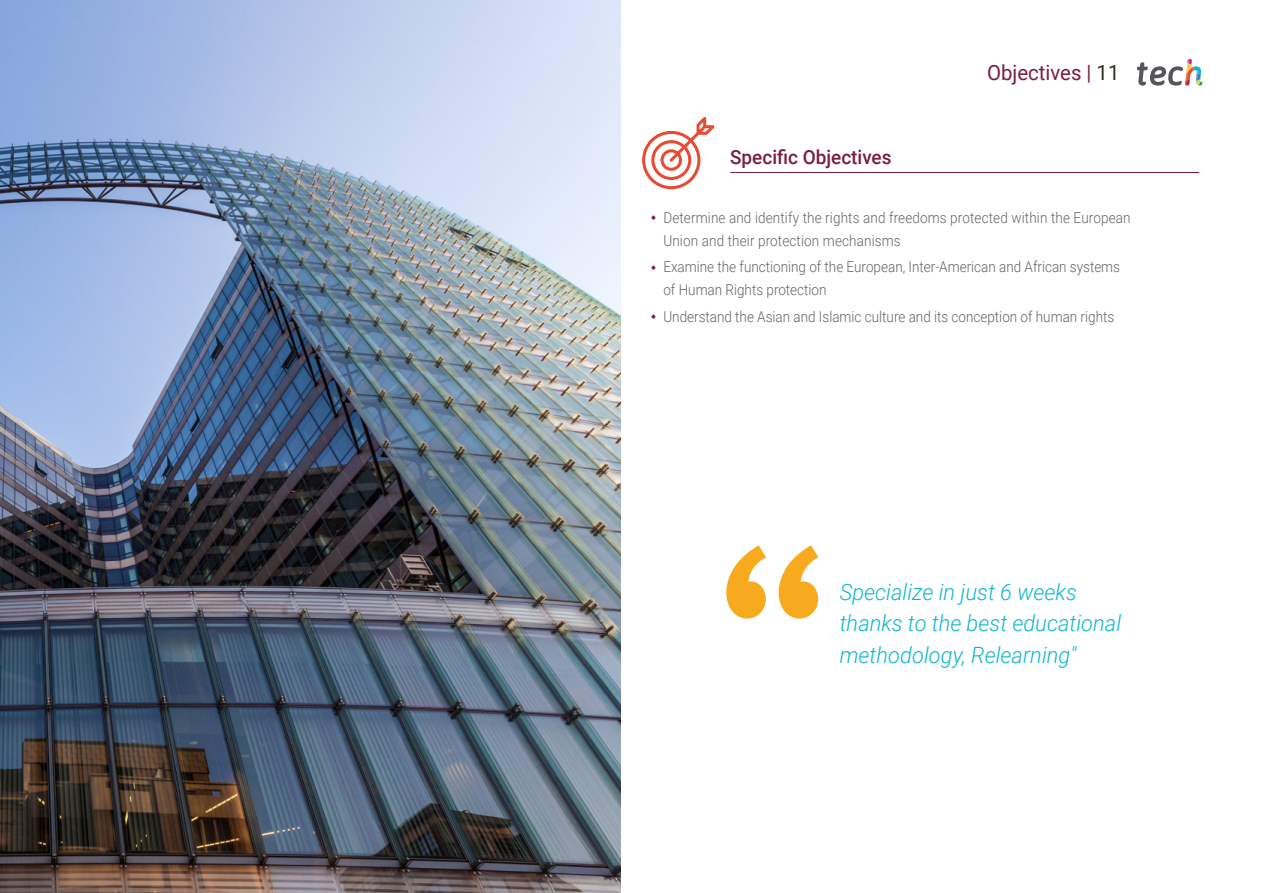
<style>
.page{position:relative;width:1263px;height:893px;background:#fff}
.page>*{position:absolute;margin:0;border:0;box-sizing:border-box;transform-origin:0 0}
.t1{font:italic 300 22.5px/31.5px "Roboto";color:#0fb6cf}
.t2{font:21px "Roboto";color:#791e3c}
.t3{font:500 19.5px "Roboto";color:#791e3c}
.t4{font:300 15px/22.5px "Roboto";color:#61646a;scale:.9 1}
.s1{color:#312e20}
</style>
<div class="page">
<hr style="left:730px;top:172px;width:469px;height:1px;background:#791e3c">
<svg style="left:642px;top:117px;width:72px;height:72px"></svg>
<img style="left:0;top:0;width:621px;height:893px">
<svg style="left:726px;top:545px;width:92px;height:74px"></svg>
<svg style="left:1137px;top:59px;width:65px;height:27px"></svg>
<h3 class="t3" style="left:730px;top:143px;width:163px">Specific Objectives</h3>
<h2 class="t2" style="left:987px;top:57px;width:134px">Objectives | <span class="s1">11</span></h2>
<p class="t4" style="left:663px;top:206px;width:521px">Determine and identify the rights and freedoms protected within the European<br>Union and their protection mechanisms</p>
<p class="t4" style="left:663px;top:255px;width:509px">Examine the functioning of the European, Inter-American and African systems of Human Rights protection</p>
<p class="t4" style="left:663px;top:304px;width:502px">Understand the Asian and Islamic culture and its conception of human rights</p>
<h1 class="t1" style="left:840px;top:575px;width:283px">Specialize in just 6 weeks thanks to the best educational methodology, Relearning"</h1>
</div>
